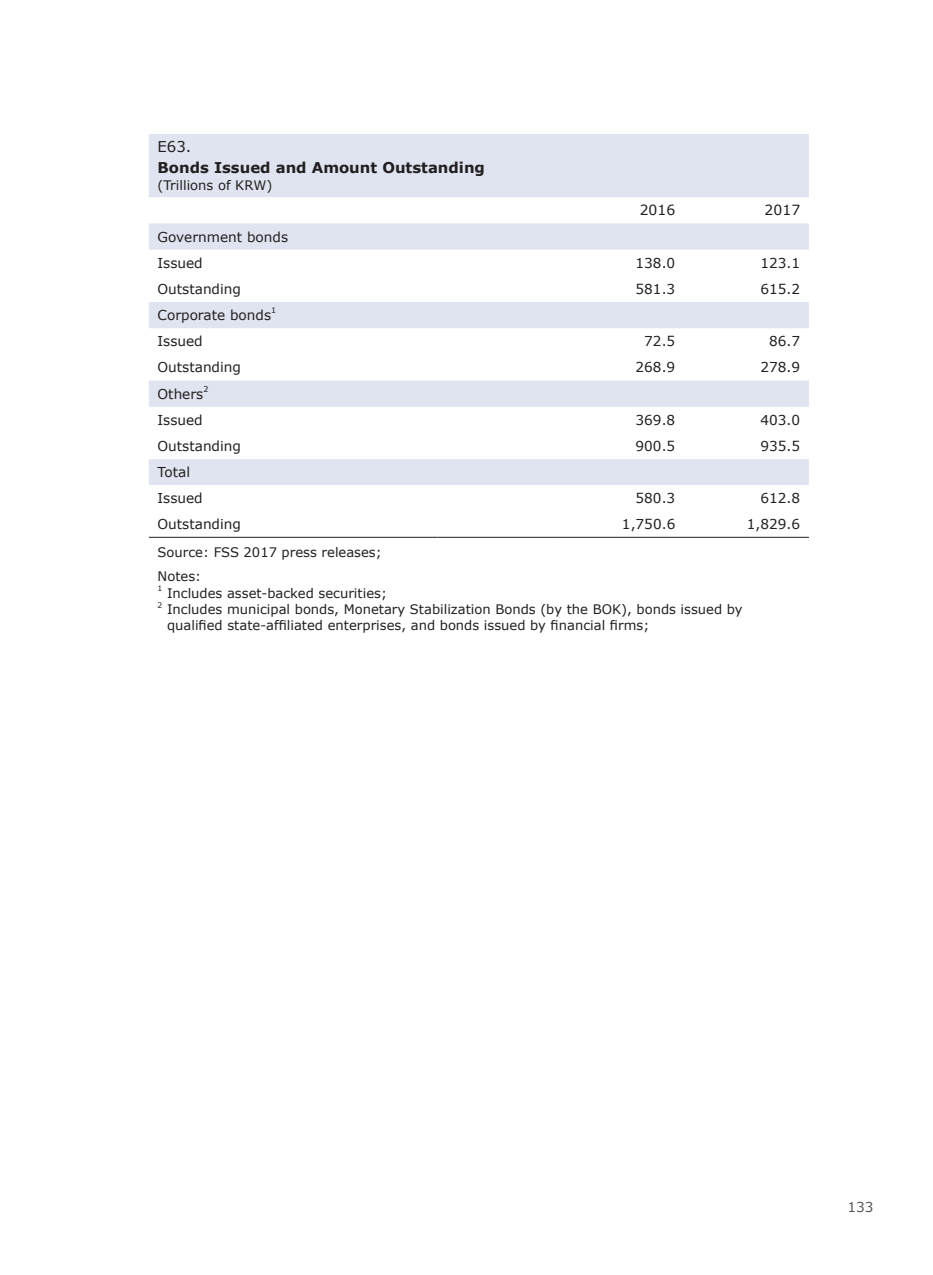
<style>
.page{position:relative;width:933px;height:1275px;background:#fff}
.page>*{position:absolute;margin:0;border:0;box-sizing:border-box;transform-origin:0 0}
.t1{font:700 14.88px "Verdana";color:#231f20}
.t2{font:14.88px "Verdana";color:#231f20}
.t3{font:14px "Verdana";color:#231f20}
.t4{font:13.65px/26.2px "Verdana";color:#231f20}
.t5{font:13.65px "Verdana";color:#57585a}
.t6{font:13.12px/24.3px "Verdana";color:#231f20}
.t7{font:7.88px "Verdana";color:#231f20}
.t8{font:7.7px "Verdana";color:#231f20}
</style>
<div class="page">
<svg style="left:149px;top:134px;width:660px;height:351px"></svg>
<hr style="left:149px;top:537px;width:288px;height:1px;background:#231f20">
<hr style="left:437px;top:537px;width:122px;height:1px;background:#231f20">
<hr style="left:559px;top:537px;width:125px;height:1px;background:#231f20">
<hr style="left:684px;top:537px;width:125px;height:1px;background:#231f20">
<p class="t2" style="left:157px;top:136px;width:35px">E63.</p>
<p class="t1" style="left:157px;top:157px;width:329px">Bonds Issued and Amount Outstanding</p>
<p class="t6" style="left:157px;top:173px;width:116px">(Trillions of KRW)</p>
<p class="t4" style="left:157px;top:223px;width:132px">Government bonds<br>Issued</p>
<p class="t3" style="left:639px;top:201px;width:37px">2016</p>
<p class="t3" style="left:764px;top:201px;width:37px">2017</p>
<p class="t4" style="left:635px;top:249px;width:41px">138.0</p>
<p class="t4" style="left:760px;top:249px;width:41px">123.1</p>
<p class="t4" style="left:157px;top:276px;width:85px">Outstanding</p>
<p class="t4" style="left:635px;top:276px;width:41px">581.3</p>
<p class="t4" style="left:760px;top:276px;width:41px">615.2</p>
<p class="t4" style="left:157px;top:302px;width:115px">Corporate bonds</p>
<p class="t7" style="left:271px;top:305px;width:7px">1</p>
<p class="t4" style="left:157px;top:328px;width:47px">Issued</p>
<p class="t4" style="left:644px;top:328px;width:33px">72.5</p>
<p class="t4" style="left:769px;top:328px;width:33px">86.7</p>
<p class="t4" style="left:157px;top:354px;width:85px">Outstanding</p>
<p class="t4" style="left:635px;top:354px;width:41px">268.9</p>
<p class="t4" style="left:760px;top:354px;width:41px">278.9</p>
<p class="t4" style="left:157px;top:380px;width:47px">Others</p>
<p class="t7" style="left:203px;top:384px;width:7px">2</p>
<p class="t4" style="left:157px;top:407px;width:47px">Issued</p>
<p class="t4" style="left:635px;top:407px;width:41px">369.8</p>
<p class="t4" style="left:760px;top:407px;width:41px">403.0</p>
<p class="t4" style="left:157px;top:433px;width:85px">Outstanding</p>
<p class="t4" style="left:635px;top:433px;width:41px">900.5</p>
<p class="t4" style="left:760px;top:433px;width:41px">935.5</p>
<p class="t4" style="left:157px;top:459px;width:47px">Total<br>Issued</p>
<p class="t4" style="left:635px;top:485px;width:41px">580.3</p>
<p class="t4" style="left:760px;top:485px;width:41px">612.8</p>
<p class="t4" style="left:157px;top:511px;width:85px">Outstanding</p>
<p class="t4" style="left:622px;top:511px;width:55px">1,750.6</p>
<p class="t4" style="left:747px;top:511px;width:55px">1,829.6</p>
<p class="t6" style="left:157px;top:540px;width:226px">Source: FSS 2017 press releases;<br>Notes:</p>
<p class="t8" style="left:157px;top:583px;width:6px">1</p>
<p class="t6" style="left:167px;top:581px;width:221px">Includes asset-backed securities;</p>
<p class="t8" style="left:157px;top:600px;width:6px">2</p>
<p class="t6" style="left:167px;top:601px;width:577px;line-height:16.3px">Includes municipal bonds, Monetary Stabilization Bonds (by the BOK), bonds issued by qualified state-affiliated enterprises, and bonds issued by financial firms;</p>
<p class="t5" style="left:847px;top:1198px;width:28px">133</p>
</div>
